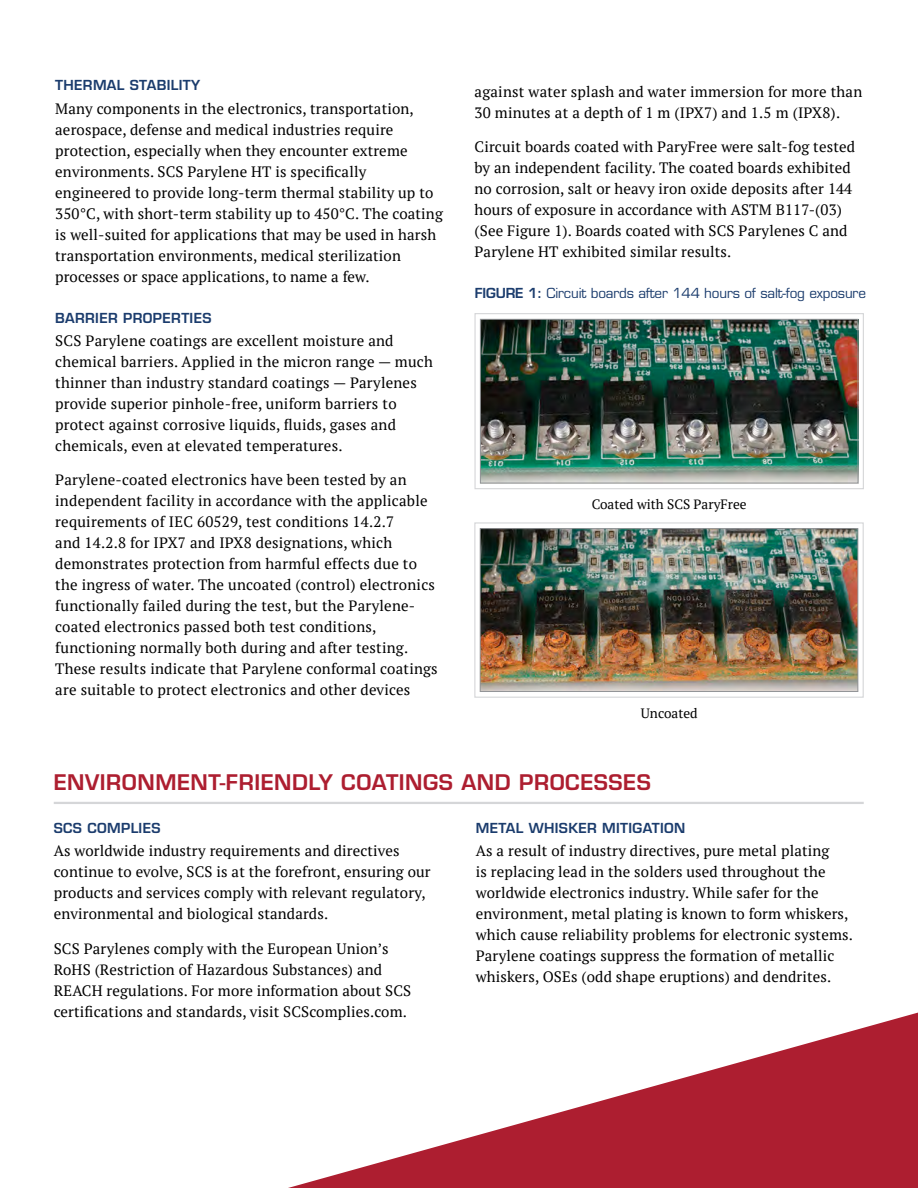
<style>
.page{position:relative;width:918px;height:1188px;background:#fff}
.page>*{position:absolute;margin:0;border:0;box-sizing:border-box;transform-origin:0 0}
.t1{font:600 21px "Eurostile LT Std";letter-spacing:.025em;color:#ad1e30}
.t2{font:15px/21px "PT Serif";letter-spacing:.01em;color:#000}
.t3{font:600 13.5px "Eurostile LT Std";letter-spacing:.025em;color:#1b3c6d}
.t4{font:13.5px "Eurostile LT Std";letter-spacing:-.01em;color:#1b3c6d}
.t5{font:13.5px "PT Serif";color:#000}
.s1{font-weight:600}
</style>
<div class="page">
<hr style="left:54px;top:802px;width:810px;height:2px;background:#d5d6d8">
<svg style="left:288px;top:1013px;width:630px;height:175px"></svg>
<img style="left:482px;top:530px;width:374px;height:160px">
<div style="left:480px;top:528px;width:378px;height:164px;border:1px solid #939598"></div>
<div style="left:474px;top:522px;width:390px;height:176px;border:1px solid #d5d6d8"></div>
<img style="left:482px;top:321px;width:374px;height:160px">
<div style="left:480px;top:319px;width:378px;height:164px;border:1px solid #939598"></div>
<div style="left:474px;top:313px;width:390px;height:176px;border:1px solid #d5d6d8"></div>
<p class="t3" style="left:55px;top:77px;width:146px">THERMAL STABILITY</p>
<p class="t2" style="left:55px;top:98px;width:389px">Many components in the electronics, transportation, aerospace, defense and medical industries require protection, especially when they encounter extreme environments. SCS Parylene HT is specifically engineered to provide long-term thermal stability up to 350°C, with short-term stability up to 450°C. The coating is well-suited for applications that may be used in harsh transportation environments, medical sterilization processes or space applications, to name a few.</p>
<p class="t3" style="left:55px;top:309px;width:158px">BARRIER PROPERTIES</p>
<p class="t2" style="left:55px;top:330px;width:379px">SCS Parylene coatings are excellent moisture and chemical barriers. Applied in the micron range — much thinner than industry standard coatings — Parylenes provide superior pinhole-free, uniform barriers to protect against corrosive liquids, fluids, gases and chemicals, even at elevated temperatures.</p>
<p class="t2" style="left:55px;top:469px;width:384px">Parylene-coated electronics have been tested by an independent facility in accordance with the applicable requirements of IEC 60529, test conditions 14.2.7<br>and 14.2.8 for IPX7 and IPX8 designations, which demonstrates protection from harmful effects due to the ingress of water. The uncoated (control) electronics functionally failed during the test, but the Parylene&shy;coated electronics passed both test conditions, functioning normally both during and after testing.<br>These results indicate that Parylene conformal coatings are suitable to protect electronics and other devices</p>
<p class="t2" style="left:475px;top:81px;width:389px">against water splash and water immersion for more than<br>30 minutes at a depth of 1 m (IPX7) and 1.5 m (IPX8).</p>
<p class="t2" style="left:475px;top:136px;width:382px">Circuit boards coated with ParyFree were salt-fog tested by an independent facility. The coated boards exhibited no corrosion, salt or heavy iron oxide deposits after 144 hours of exposure in accordance with ASTM B117-(03) (See Figure 1). Boards coated with SCS Parylenes C and Parylene HT exhibited similar results.</p>
<p class="t4" style="left:475px;top:285px;width:393px"><span class="s1">FIGURE 1:</span> Circuit boards after 144 hours of salt-fog exposure</p>
<p class="t5" style="left:592px;top:496px;width:156px">Coated with SCS ParyFree</p>
<p class="t5" style="left:641px;top:704px;width:58px">Uncoated</p>
<h1 class="t1" style="left:54px;top:769px;width:599px">ENVIRONMENT-FRIENDLY COATINGS AND PROCESSES</h1>
<p class="t3" style="left:54px;top:820px;width:108px">SCS COMPLIES</p>
<p class="t2" style="left:54px;top:840px;width:378px">As worldwide industry requirements and directives continue to evolve, SCS is at the forefront, ensuring our products and services comply with relevant regulatory, environmental and biological standards.</p>
<p class="t2" style="left:54px;top:938px;width:359px">SCS Parylenes comply with the European Union’s RoHS (Restriction of Hazardous Substances) and REACH regulations. For more information about SCS certifications and standards, visit SCScomplies.com.</p>
<p class="t3" style="left:476px;top:820px;width:211px">METAL WHISKER MITIGATION</p>
<p class="t2" style="left:476px;top:840px;width:379px">As a result of industry directives, pure metal plating<br>is replacing lead in the solders used throughout the worldwide electronics industry. While safer for the environment, metal plating is known to form whiskers, which cause reliability problems for electronic systems.<br>Parylene coatings suppress the formation of metallic whiskers, OSEs (odd shape eruptions) and dendrites.</p>
</div>
